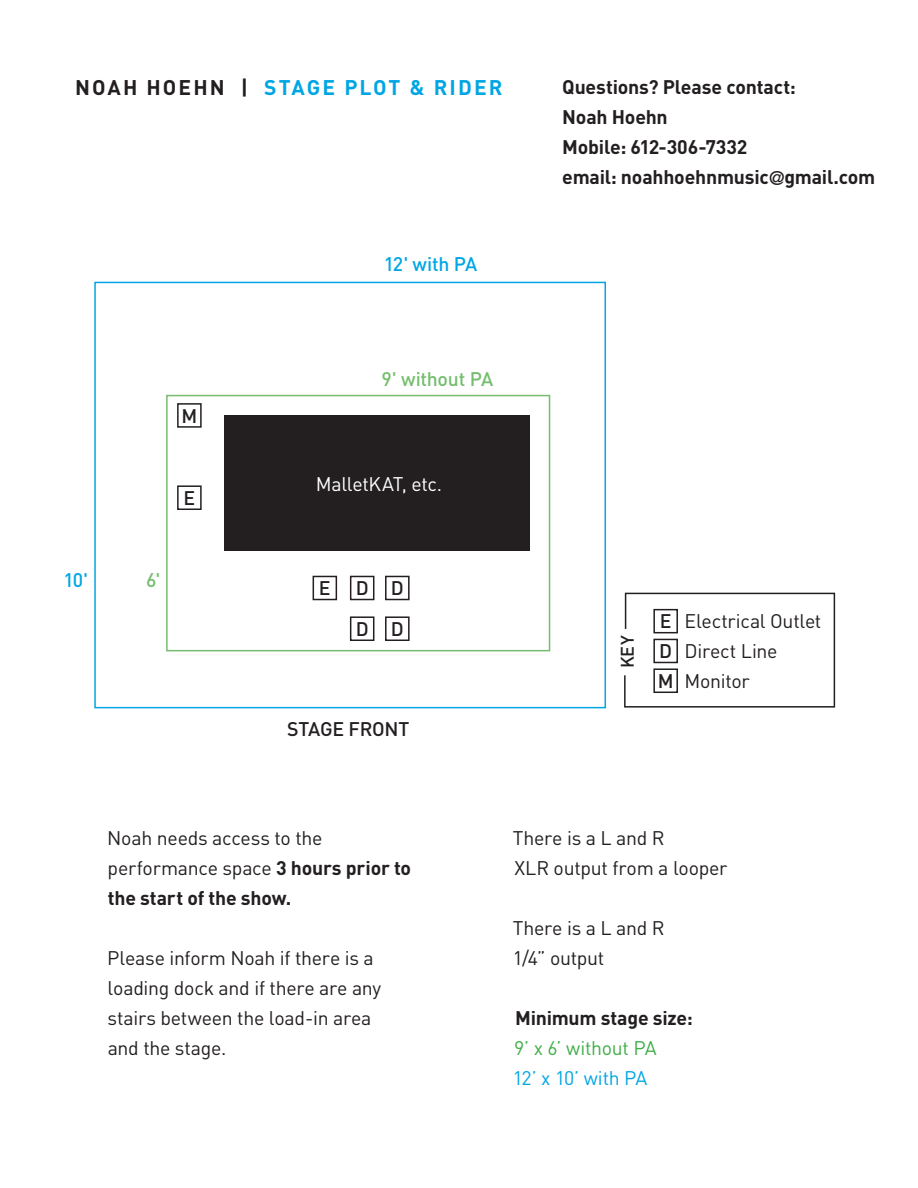
<style>
.page{position:relative;width:918px;height:1188px;background:#fff}
.page>*{position:absolute;margin:0;border:0;box-sizing:border-box;transform-origin:0 0}
.t1{font:700 21px "DIN";letter-spacing:.1em;color:#00a6e4}
.t2{font:19.5px/30px "DIN";letter-spacing:-.015em;color:#231f20}
.t3{font:700 19.5px/30px "DIN";letter-spacing:-.01em;color:#231f20}
.t4{font:500 19.5px "DIN";letter-spacing:-.015em;color:#231f20}
.t5{font:19.5px "DIN";letter-spacing:-.015em;color:#40ae49}
.t6{font:19.5px "DIN";letter-spacing:-.02em;color:#fff}
.t7{font:19.5px "DIN";letter-spacing:-.03em;color:#00a6e4}
.t8{font:500 19.5px "DIN";letter-spacing:-.015em;color:#76bd6f}
.t9{font:500 19.5px "DIN";letter-spacing:-.035em;color:#00a6e4}
.t10{font:500 18px "DIN";color:#231f20}
.s1{color:#231f20}
.s2{font-family:"DIN Alternate"}
.s3{font-weight:700}
</style>
<div class="page">
<div style="left:94px;top:282px;width:512px;height:426px;border:2px solid #00a6e4"></div>
<div style="left:166px;top:395px;width:384px;height:256px;border:2px solid #76bd6f"></div>
<div style="left:225px;top:415px;width:305px;height:136px;background:#231f20"></div>
<svg style="left:624px;top:592px;width:212px;height:116px"></svg>
<div style="left:313px;top:576px;width:24px;height:24px;border:2px solid #231f20"></div>
<div style="left:177px;top:485px;width:25px;height:25px;border:2px solid #231f20"></div>
<div style="left:350px;top:576px;width:24px;height:24px;border:2px solid #231f20"></div>
<div style="left:385px;top:576px;width:25px;height:24px;border:2px solid #231f20"></div>
<div style="left:177px;top:403px;width:25px;height:25px;border:2px solid #231f20"></div>
<div style="left:350px;top:616px;width:24px;height:25px;border:2px solid #231f20"></div>
<div style="left:385px;top:616px;width:25px;height:25px;border:2px solid #231f20"></div>
<p class="t1" style="left:75px;top:74px;width:429px"><span class="s1">NOAH HOEHN |</span> STAGE PLOT &amp; RIDER</p>
<p class="t9" style="left:384px;top:251px;width:95px">12' with PA</p>
<p class="t3" style="left:562px;top:71px;width:235px">Questions? Please contact:<br>Noah Hoehn</p>
<p class="t3" style="left:562px;top:131px;width:187px">Mobile: 612-306-7332</p>
<p class="t3" style="left:562px;top:161px;width:314px">email: noahhoehnmusic<span class="s2">@</span>gmail.com</p>
<p class="t9" style="left:63px;top:568px;width:26px">10'</p>
<p class="t4" style="left:181px;top:403px;width:17px">M</p>
<p class="t4" style="left:183px;top:486px;width:13px">E</p>
<p class="t8" style="left:146px;top:568px;width:16px">6'</p>
<p class="t8" style="left:381px;top:367px;width:113px">9' without PA</p>
<p class="t6" style="left:316px;top:472px;width:128px">MalletKAT, etc.</p>
<p class="t4" style="left:319px;top:576px;width:13px">E</p>
<p class="t4" style="left:356px;top:576px;width:14px">D</p>
<p class="t4" style="left:391px;top:576px;width:14px">D</p>
<p class="t4" style="left:356px;top:617px;width:14px">D</p>
<p class="t4" style="left:391px;top:617px;width:14px">D</p>
<p class="t4" style="left:287px;top:716px;width:124px">STAGE FRONT</p>
<p class="t10" style="left:616px;top:668px;width:35px;rotate:-90deg">KEY</p>
<p class="t4" style="left:660px;top:609px;width:13px">E</p>
<p class="t4" style="left:659px;top:639px;width:14px">D</p>
<p class="t4" style="left:658px;top:669px;width:17px">M</p>
<p class="t2" style="left:685px;top:605px;width:138px">Electrical Outlet</p>
<p class="t2" style="left:685px;top:635px;width:94px">Direct Line</p>
<p class="t2" style="left:685px;top:665px;width:67px">Monitor</p>
<p class="t2" style="left:107px;top:823px;width:305px">Noah needs access to the performance space <span class="s3">3 hours prior to the start of the show.</span></p>
<p class="t2" style="left:107px;top:943px;width:276px">Please inform Noah if there is a loading dock and if there are any stairs between the load-in area and the stage.</p>
<p class="t2" style="left:513px;top:823px;width:153px">There is a L and R</p>
<p class="t2" style="left:514px;top:853px;width:215px">XLR output from a looper</p>
<p class="t2" style="left:513px;top:913px;width:153px">There is a L and R</p>
<p class="t2" style="left:513px;top:943px;width:93px">1/4” output</p>
<p class="t3" style="left:515px;top:1002px;width:179px">Minimum stage size:</p>
<p class="t5" style="left:514px;top:1036px;width:144px">9’ x 6’ without PA</p>
<p class="t7" style="left:513px;top:1066px;width:136px">12’ x 10’ with PA</p>
</div>
